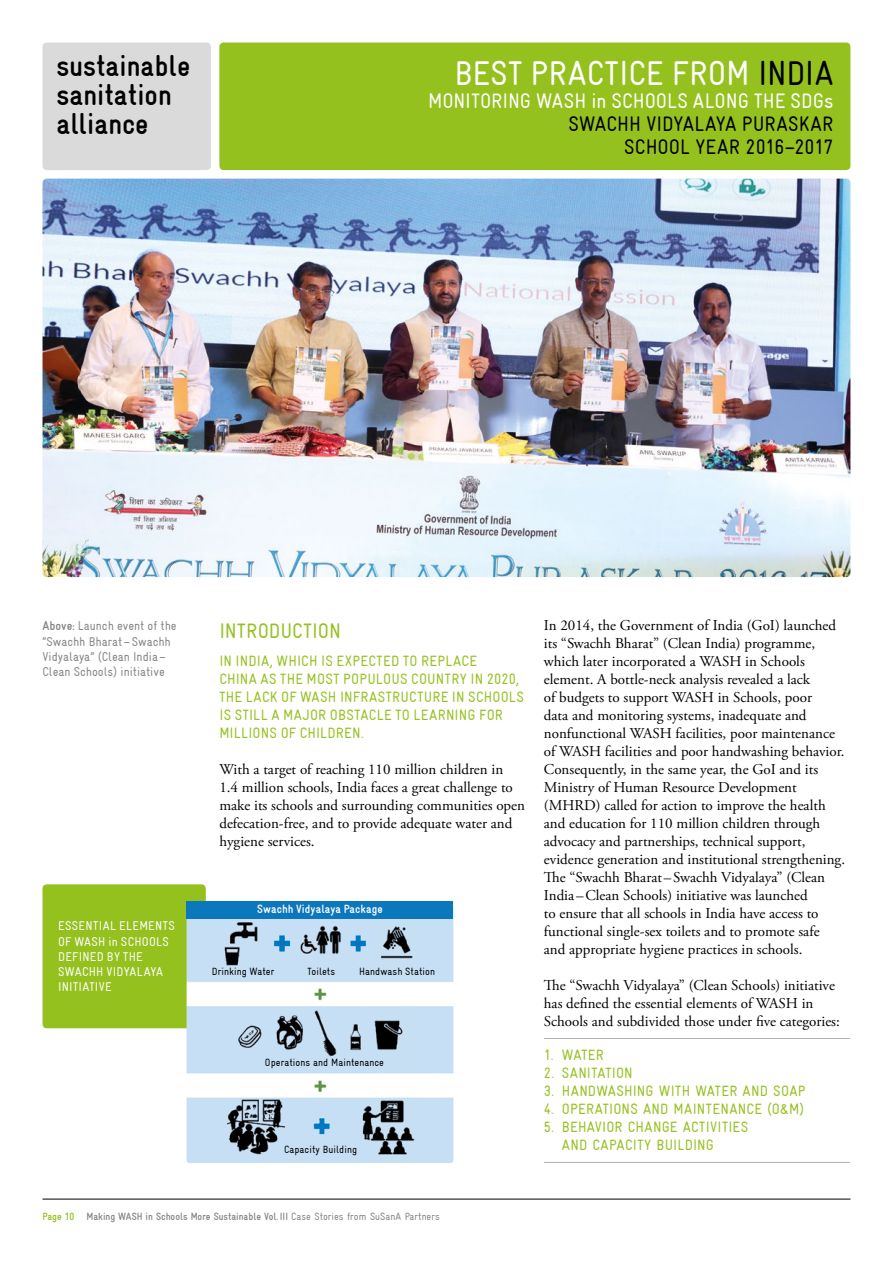
<style>
.page{position:relative;width:893px;height:1263px;background:#fff}
.page>*{position:absolute;margin:0;border:0;box-sizing:border-box;transform-origin:0 0}
.t1{font:34.5px "Gravur Condensed";letter-spacing:.005em;color:#fff}
.t2{font:700 30px/29.2px "Gravur Condensed";color:#000}
.t3{font:21px/23.2px "Gravur Condensed";color:#000;text-align:right}
.t4{font:21px "Gravur Condensed";color:#fff}
.t5{font:21px "Gravur Condensed";letter-spacing:-.005em;color:#95c11f}
.t6{font:15px/18px "Adobe Garamond Pro";color:#000}
.t7{font:15px/18px "Gravur Condensed";letter-spacing:.02em;color:#95c11f}
.t8{font:12.75px/15.3px "Gravur Condensed";color:#878787}
.t9{font:12.75px/15.3px "Gravur Condensed";letter-spacing:.03em;color:#fff}
.t10{font:700 12px "Gravur Condensed";letter-spacing:.005em;color:#fff}
.t11{font:700 10.5px "Gravur Condensed";color:#878787}
.t12{font:10.5px "Gravur Condensed";letter-spacing:.005em;color:#000}
.s1{color:#000}
.s2{font-weight:700}
.s3{color:#95c11f}
.s4{font-weight:400}
</style>
<div class="page">
<div style="left:43px;top:884px;width:163px;height:144px;background:#95c11f;border-radius:4px"></div>
<img style="left:43px;top:179px;width:807px;height:398px">
<div style="left:43px;top:43px;width:168px;height:127px;background:#dadada;border-radius:4px"></div>
<div style="left:219px;top:43px;width:631px;height:127px;background:#95c11f;border-radius:4px"></div>
<hr style="left:43px;top:1199px;width:807px;height:1px;background:#000">
<hr style="left:544px;top:1038px;width:306px;height:1px;background:#b3b2b2">
<hr style="left:544px;top:1162px;width:306px;height:1px;background:#b3b2b2">
<img style="left:187px;top:919px;width:266px;height:244px">
<div style="left:186px;top:901px;width:267px;height:18px;background:#0b77bd"></div>
<h2 class="t2" style="left:57px;top:51px;width:136px">sustainable sanitation alliance</h2>
<h1 class="t1" style="left:454px;top:53px;width:381px">BEST PRACTICE FROM <span class="s1">INDIA</span></h1>
<h3 class="t4" style="left:428px;top:89px;width:407px">MONITORING WASH in SCHOOLS ALONG THE SDGs</h3>
<h3 class="t3" style="left:568px;top:112px;width:266px">SWACHH VIDYALAYA PURASKAR<br>SCHOOL YEAR 2016–2017</h3>
<p class="t8" style="left:43px;top:618px;width:136px"><span class="s2">Above:</span> Launch event of the “Swachh Bharat – Swachh<br>Vidyalaya” (Clean India –<br>Clean Schools) initiative</p>
<p class="t9" style="left:58px;top:918px;width:118px">ESSENTIAL ELEMENTS<br>OF WASH in SCHOOLS<br>DEFINED BY THE<br>SWACHH VIDYALAYA<br>INITIATIVE</p>
<h3 class="t5" style="left:219px;top:619px;width:123px">INTRODUCTION</h3>
<p class="t7" style="left:219px;top:652px;width:306px">IN INDIA, WHICH IS EXPECTED TO REPLACE<br>CHINA AS THE MOST POPULOUS COUNTRY IN 2020, THE LACK OF WASH INFRASTRUCTURE IN SCHOOLS IS STILL A MAJOR OBSTACLE TO LEARNING FOR MILLIONS OF CHILDREN.</p>
<p class="t6" style="left:219px;top:761px;width:307px">With a target of reaching 110 million children in 1.4 million schools, India faces a great challenge to make its schools and surrounding communities open defecation-free, and to provide adequate water and hygiene services.</p>
<p class="t10" style="left:257px;top:902px;width:127px">Swachh Vidyalaya Package</p>
<p class="t12" style="left:212px;top:965px;width:64px">Drinking Water</p>
<p class="t12" style="left:307px;top:965px;width:29px">Toilets</p>
<p class="t12" style="left:359px;top:965px;width:77px">Handwash Station</p>
<p class="t12" style="left:265px;top:1056px;width:121px">Operations and Maintenance</p>
<p class="t12" style="left:284px;top:1144px;width:75px">Capacity Building</p>
<p class="t6" style="left:544px;top:617px;width:303px">In 2014, the Government of India (GoI) launched its “Swachh Bharat” (Clean India) programme, which later incorporated a WASH in Schools element. A bottle-neck analysis revealed a lack<br>of budgets to support WASH in Schools, poor<br>data and monitoring systems, inadequate and nonfunctional WASH facilities, poor maintenance of WASH facilities and poor handwashing behavior.<br>Consequently, in the same year, the GoI and its Ministry of Human Resource Development (MHRD) called for action to improve the health and education for 110 million children through advocacy and partnerships, technical support, evidence generation and institutional strengthening.<br>The “Swachh Bharat –Swachh Vidyalaya” (Clean India–Clean Schools) initiative was launched<br>to ensure that all schools in India have access to functional single-sex toilets and to promote safe<br>and appropriate hygiene practices in schools.</p>
<p class="t6" style="left:544px;top:977px;width:297px">The “Swachh Vidyalaya” (Clean Schools) initiative has defined the essential elements of WASH in<br>Schools and subdivided those under five categories:</p>
<p class="t7" style="left:544px;top:1046px;width:62px">1. WATER</p>
<p class="t7" style="left:544px;top:1064px;width:90px">2. SANITATION</p>
<p class="t7" style="left:544px;top:1082px;width:263px">3. HANDWASHING WITH WATER AND SOAP</p>
<p class="t7" style="left:544px;top:1100px;width:262px">4. OPERATIONS AND MAINTENANCE (O&amp;M)</p>
<p class="t7" style="left:562px;top:1118px;width:188px;text-indent:-18px">5. BEHAVIOR CHANGE ACTIVITIES<br>AND CAPACITY BUILDING</p>
<p class="t11" style="left:43px;top:1211px;width:399px"><span class="s3">Page 10</span> Making WASH in Schools More Sustainable Vol.III <span class="s4">Case Stories from SuSanA Partners</span></p>
</div>
